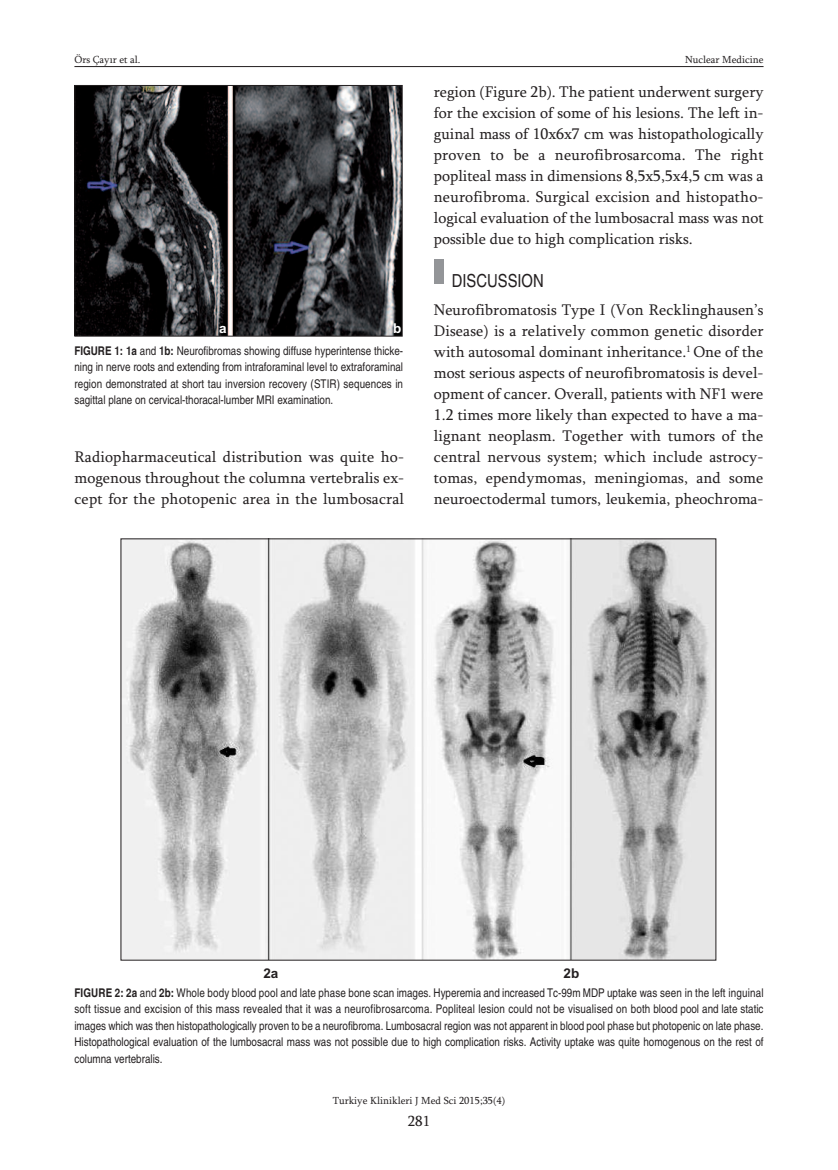
<style>
.page{position:relative;width:838px;height:1170px;background:#fff}
.page>*{position:absolute;margin:0;border:0;box-sizing:border-box;transform-origin:0 0}
.t1{font:condensed 18px "Helvetica";color:#231f20}
.t2{font:15.75px/21px "Sylfaen";color:#231f20;text-align:justify}
.t3{font:15px "Sylfaen";color:#231f20}
.t4{font:700 13.5px "Arial";color:#231f20}
.t5{font:700 13.5px "Arial";color:#fff}
.t6{font:condensed 12px/16.5px "Helvetica";color:#231f20;text-align:justify}
.t7{font:10.5px "Sylfaen";color:#231f20}
.s1{font-weight:700}
</style>
<div class="page">
<div style="left:434px;top:259px;width:9px;height:25px;background:#939598"></div>
<hr style="left:74px;top:66px;width:689px;height:1px;background:#231f20">
<img style="left:123px;top:540px;width:591px;height:418px">
<img style="left:76px;top:87px;width:324px;height:247px">
<div style="left:74px;top:85px;width:328px;height:251px;border:1px solid #231f20"></div>
<p class="t7" style="left:74px;top:53px;width:68px">Örs Çayır et al.</p>
<p class="t7" style="left:685px;top:53px;width:80px">Nuclear Medicine</p>
<p class="t5" style="left:219px;top:320px;width:9px">a</p>
<p class="t5" style="left:393px;top:320px;width:10px">b</p>
<p class="t6" style="left:74px;top:342px;width:330px"><span class="s1">FIGURE 1: 1a</span> and <span class="s1">1b:</span> Neurofibromas showing diffuse hyperintense thicke&shy;ning in nerve roots and extending from intraforaminal level to extraforaminal region demonstrated at short tau inversion recovery (STIR) sequences in sagittal plane on cervical-thoracal-lumber MRI examination.</p>
<p class="t2" style="left:74px;top:446px;width:331px">Radiopharmaceutical distribution was quite ho&shy;mogenous throughout the columna vertebralis ex&shy;cept for the photopenic area in the lumbosacral</p>
<p class="t2" style="left:434px;top:81px;width:331px">region (Figure 2b). The patient underwent surgery for the excision of some of his lesions. The left in&shy;guinal mass of 10x6x7 cm was histopathologically proven to be a neurofibrosarcoma. The right popliteal mass in dimensions 8,5x5,5x4,5 cm was a neurofibroma. Surgical excision and histopatho&shy;logical evaluation of the lumbosacral mass was not possible due to high complication risks.</p>
<p class="t1" style="left:452px;top:271px;width:93px">DISCUSSION</p>
<p class="t2" style="left:434px;top:299px;width:331px">Neurofibromatosis Type I (Von Recklinghausen’s Disease) is a relatively common genetic disorder with autosomal dominant inheritance.<sup>1</sup> One of the most serious aspects of neurofibromatosis is devel&shy;opment of cancer. Overall, patients with NF1 were 1.2 times more likely than expected to have a ma&shy;lignant neoplasm. Together with tumors of the central nervous system; which include astrocy&shy;tomas, ependymomas, meningiomas, and some neuroectodermal tumors, leukemia, pheochroma-</p>
<p class="t4" style="left:263px;top:965px;width:17px">2a</p>
<p class="t4" style="left:563px;top:965px;width:17px">2b</p>
<p class="t6" style="left:74px;top:984px;width:690px"><span class="s1">FIGURE 2: 2a</span> and <span class="s1">2b:</span> Whole body blood pool and late phase bone scan images. Hyperemia and increased Tc-99m MDP uptake was seen in the left inguinal soft tissue and excision of this mass revealed that it was a neurofibrosarcoma. Popliteal lesion could not be visualised on both blood pool and late static images which was then histopathologically proven to be a neurofibroma. Lumbosacral region was not apparent in blood pool phase but photopenic on late phase.<br>Histopathological evaluation of the lumbosacral mass was not possible due to high complication risks. Activity uptake was quite homogenous on the rest of columna vertebralis.</p>
<p class="t7" style="left:333px;top:1094px;width:174px">Turkiye Klinikleri J Med Sci 2015;35(4)</p>
<p class="t3" style="left:408px;top:1112px;width:24px">281</p>
</div>
